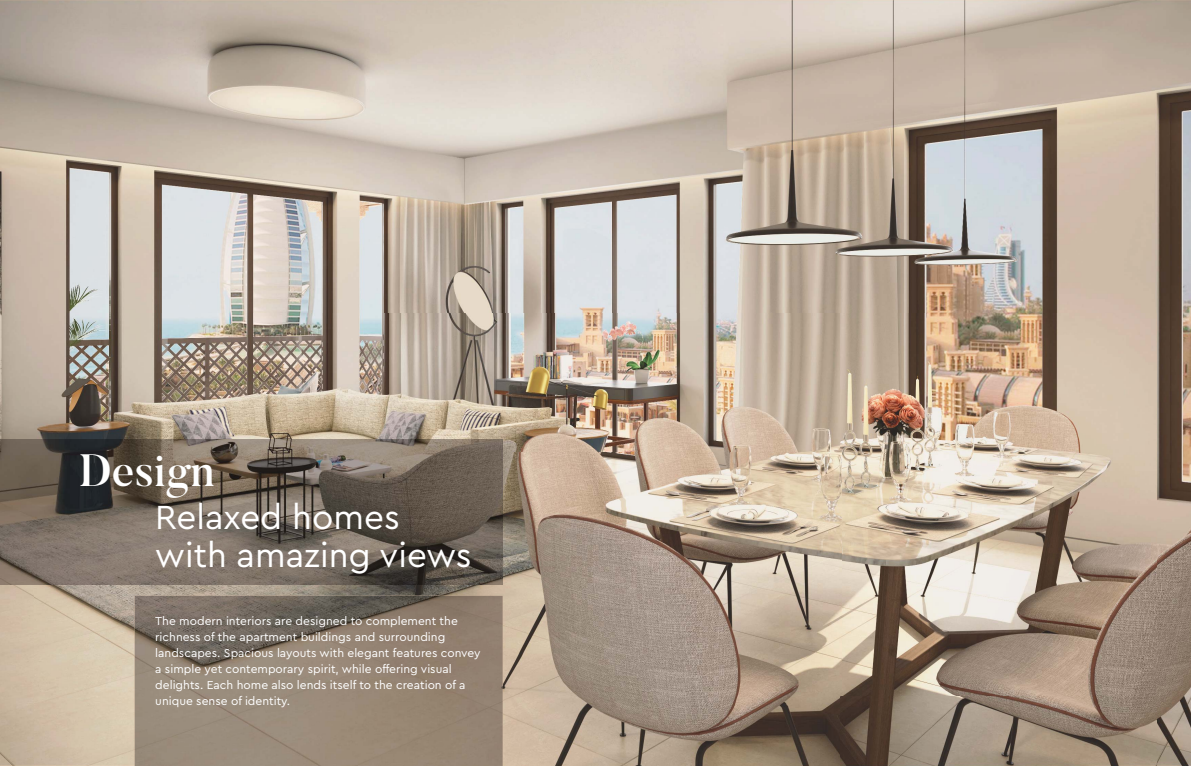
<style>
.page{position:relative;width:1191px;height:766px;background:#fff}
.page>*{position:absolute;margin:0;border:0;box-sizing:border-box;transform-origin:0 0}
.t1{font:500 45px "Butler";color:#fff}
.t2{font:35px/38px "Cera Pro DEMO";color:#fff}
.t3{font:12px/16px "Cera Pro";color:#fff}
</style>
<div class="page">
<img style="left:0;top:0;width:1156px;height:313px">
<img style="left:1156px;top:0;width:35px;height:765px">
<img style="left:0;top:313px;width:840px;height:139px">
<img style="left:840px;top:313px;width:316px;height:452px">
<img style="left:0;top:584px;width:139px;height:181px">
<img style="left:491px;top:452px;width:350px;height:313px">
<img style="left:139px;top:584px;width:352px;height:11px">
<img style="left:135px;top:595px;width:368px;height:170px">
<img style="left:0;top:439px;width:503px;height:145px">
<h1 class="t1" style="left:79px;top:453px;width:137px">Design</h1>
<h2 class="t2" style="left:155px;top:499px;width:318px">Relaxed homes with amazing views</h2>
<p class="t3" style="left:155px;top:613px;width:327px">The modern interiors are designed to complement the richness of the apartment buildings and surrounding landscapes. Spacious layouts with elegant features convey a simple yet contemporary spirit, while offering visual delights. Each home also lends itself to the creation of a unique sense of identity.</p>
</div>
